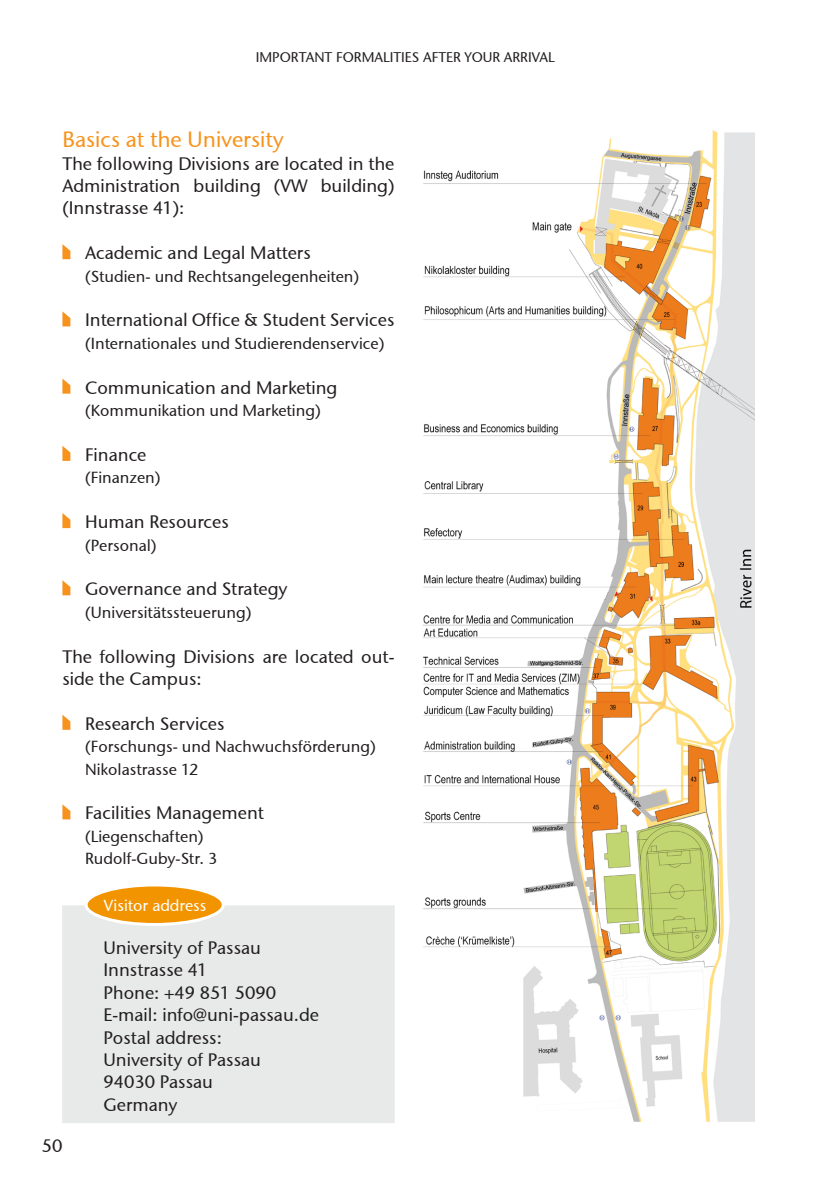
<style>
.page{position:relative;width:840px;height:1191px;background:#fff}
.page>*{position:absolute;margin:0;border:0;box-sizing:border-box;transform-origin:0 0}
.Überschrift_1{font:22px "Stone Sans OSITCTT Medium";color:#f7931d}
.Fließtext{font:18px/22.4px "Stone Sans ITCTT Medium";color:#231f20;text-align:justify}
.Fließtext-2{font:16px "Stone Sans ITCTT Medium";color:#231f20}
.t1{font:16px "Stone Sans ITCTT Medium";color:#fff}
.t2{font:14px "Stone Sans ITCTT Medium";color:#231f20}
</style>
<div class="page">
<img style="left:423px;top:130px;width:331px;height:992px">
<div style="left:62px;top:905px;width:332px;height:218px;background:#e8eaea"></div>
<div style="left:86px;top:885px;width:137px;height:39px;background:#f29400;border-radius:50%"></div>
<div style="left:85px;top:883px;width:140px;height:43px;border:3px solid #fff;border-radius:50%"></div>
<svg style="left:62px;top:244px;width:8px;height:15px"></svg>
<svg style="left:62px;top:311px;width:8px;height:15px"></svg>
<svg style="left:62px;top:378px;width:8px;height:16px"></svg>
<svg style="left:62px;top:446px;width:8px;height:15px"></svg>
<svg style="left:62px;top:513px;width:8px;height:15px"></svg>
<svg style="left:62px;top:580px;width:8px;height:15px"></svg>
<svg style="left:62px;top:714px;width:8px;height:16px"></svg>
<svg style="left:62px;top:804px;width:8px;height:15px"></svg>
<p class="t2" style="left:256px;top:48px;width:300px">IMPORTANT FORMALITIES AFTER YOUR ARRIVAL</p>
<p class="Überschrift_1" style="left:62px;top:126px;width:223px">Basics at the University</p>
<p class="Fließtext" style="left:62px;top:152px;width:333px">The following Divisions are located in the Administration building (VW building) (Innstrasse 41):</p>
<p class="Fließtext" style="left:85px;top:242px;width:227px">Academic and Legal Matters</p>
<p class="Fließtext-2" style="left:85px;top:266px;width:275px">(Studien- und Rechtsangelegenheiten)</p>
<p class="Fließtext" style="left:85px;top:309px;width:311px">International Office &amp; Student Services</p>
<p class="Fließtext-2" style="left:85px;top:333px;width:300px">(Internationales und Studierendenservice)</p>
<p class="Fließtext" style="left:85px;top:376px;width:254px">Communication and Marketing</p>
<p class="Fließtext-2" style="left:85px;top:401px;width:237px">(Kommunikation und Marketing)</p>
<p class="Fließtext" style="left:85px;top:443px;width:63px">Finance</p>
<p class="Fließtext-2" style="left:85px;top:468px;width:77px">(Finanzen)</p>
<p class="Fließtext" style="left:85px;top:510px;width:145px">Human Resources</p>
<p class="Fließtext-2" style="left:85px;top:535px;width:73px">(Personal)</p>
<p class="Fließtext" style="left:85px;top:578px;width:204px">Governance and Strategy</p>
<p class="Fließtext-2" style="left:85px;top:602px;width:168px">(Universitätssteuerung)</p>
<p class="Fließtext" style="left:62px;top:645px;width:333px">The following Divisions are located out&shy;side the Campus:</p>
<p class="Fließtext" style="left:85px;top:712px;width:141px">Research Services</p>
<p class="Fließtext-2" style="left:85px;top:737px;width:292px">(Forschungs- und Nachwuchsförderung)</p>
<p class="Fließtext-2" style="left:85px;top:759px;width:115px">Nikolastrasse 12</p>
<p class="Fließtext" style="left:85px;top:802px;width:180px">Facilities Management</p>
<p class="Fließtext-2" style="left:85px;top:826px;width:120px">(Liegenschaften)</p>
<p class="Fließtext-2" style="left:85px;top:849px;width:134px">Rudolf-Guby-Str. 3</p>
<p class="t1" style="left:104px;top:896px;width:104px">Visitor address</p>
<p class="Fließtext" style="left:42px;top:1134px;width:22px">50</p>
<p class="Fließtext" style="left:103px;top:936px;width:159px">University of Passau</p>
<p class="Fließtext" style="left:103px;top:958px;width:105px">Innstrasse 41</p>
<p class="Fließtext" style="left:103px;top:981px;width:174px">Phone: +49 851 5090</p>
<p class="Fließtext" style="left:103px;top:1003px;width:217px">E-mail: info@uni-passau.de</p>
<p class="Fließtext" style="left:103px;top:1026px;width:120px">Postal address:</p>
<p class="Fließtext" style="left:103px;top:1048px;width:159px">University of Passau</p>
<p class="Fließtext" style="left:103px;top:1070px;width:111px">94030 Passau</p>
<p class="Fließtext" style="left:103px;top:1093px;width:75px">Germany</p>
</div>
